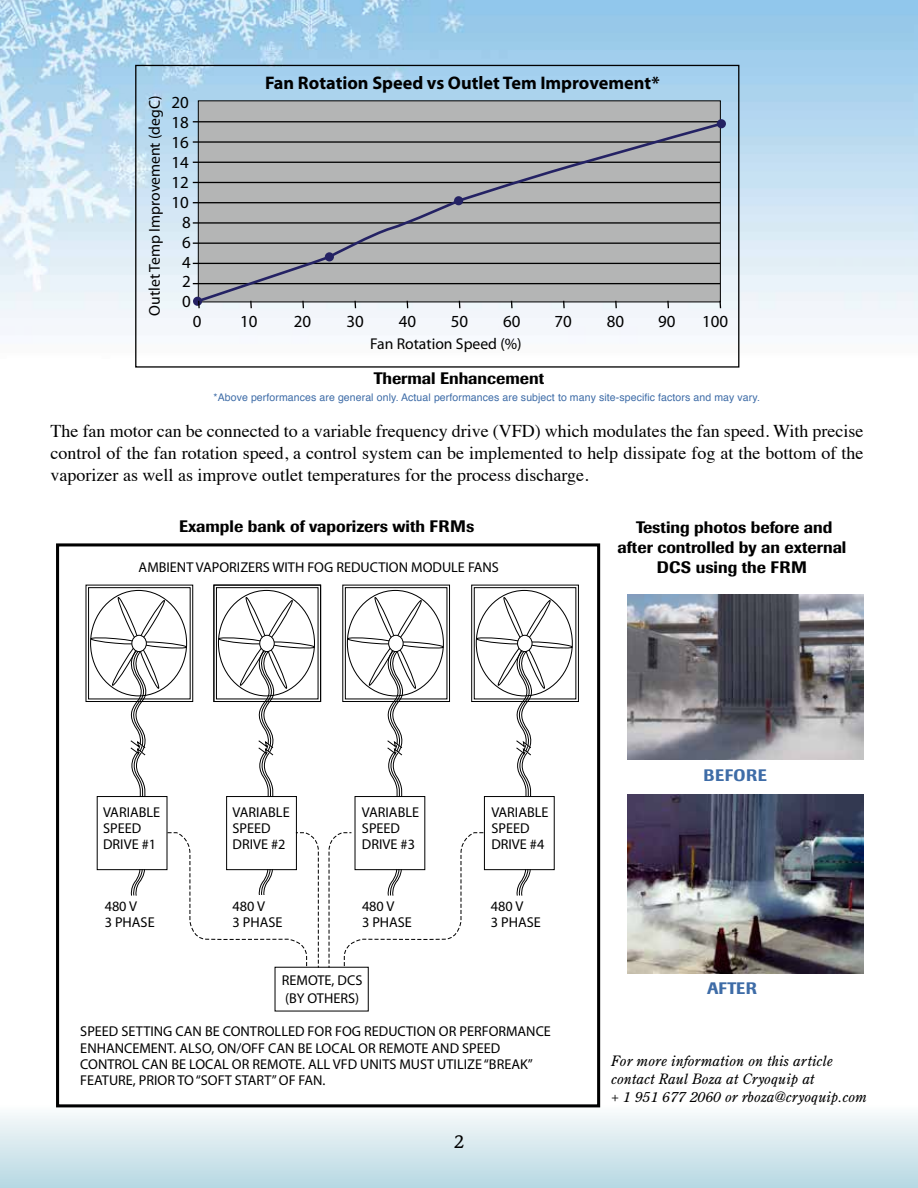
<style>
.page{position:relative;width:918px;height:1188px;background:#fff}
.page>*{position:absolute;margin:0;border:0;box-sizing:border-box;transform-origin:0 0}
.t1{font:700 18.3px "Myriad Pro";color:#000}
.t2{font:18px/21.6px "Times";color:#000;text-align:justify}
.t3{font:18px "Stone Informal";color:#000}
.t4{font:16.95px "Myriad Pro";color:#000}
.t5{font:500 16.5px/19.8px "Imago";color:#000;text-align:center}
.t6{font:500 16.5px "Imago";letter-spacing:.02em;color:#3e6ca7}
.t7{font:15.6px "Myriad Pro";color:#000}
.t8{font:14.25px/16.4px "Myriad Pro";color:#000}
.t9{font:italic 14.25px/18px "Century Old Style Std";letter-spacing:.01em;color:#000}
.t10{font:10.5px "Helvetica";letter-spacing:.01em;color:#3e6ca7}
</style>
<div class="page">
<img style="left:0;top:0;width:918px;height:335px">
<svg style="left:135px;top:65px;width:605px;height:303px"></svg>
<div style="left:0;top:1104px;width:918px;height:84px;background:linear-gradient(to bottom,#fcfcfc,#b6d8e2)"></div>
<div style="left:214px;top:585px;width:107px;height:117px;border:1px solid #000"></div>
<div style="left:216px;top:587px;width:102px;height:112px;border:1px solid #000"></div>
<svg style="left:218px;top:596px;width:96px;height:200px"></svg>
<div style="left:342px;top:585px;width:108px;height:117px;border:1px solid #000"></div>
<div style="left:345px;top:587px;width:102px;height:112px;border:1px solid #000"></div>
<svg style="left:347px;top:596px;width:96px;height:202px"></svg>
<div style="left:471px;top:585px;width:108px;height:117px;border:1px solid #000"></div>
<div style="left:474px;top:587px;width:102px;height:112px;border:1px solid #000"></div>
<svg style="left:516px;top:870px;width:15px;height:26px"></svg>
<svg style="left:476px;top:596px;width:96px;height:202px"></svg>
<div style="left:86px;top:585px;width:107px;height:117px;border:1px solid #000"></div>
<div style="left:88px;top:587px;width:103px;height:112px;border:1px solid #000"></div>
<svg style="left:131px;top:870px;width:14px;height:26px"></svg>
<svg style="left:90px;top:596px;width:97px;height:202px"></svg>
<div style="left:226px;top:796px;width:71px;height:74px;border:1px solid #000"></div>
<div style="left:97px;top:796px;width:70px;height:74px;border:1px solid #000"></div>
<div style="left:484px;top:796px;width:71px;height:74px;border:1px solid #000"></div>
<div style="left:355px;top:796px;width:70px;height:74px;border:1px solid #000"></div>
<svg style="left:166px;top:832px;width:153px;height:136px"></svg>
<svg style="left:328px;top:832px;width:156px;height:135px"></svg>
<div style="left:56px;top:543px;width:544px;height:564px;border:3px solid #000"></div>
<img style="left:627px;top:595px;width:236px;height:165px">
<img style="left:627px;top:794px;width:236px;height:180px">
<p class="t7" style="left:145px;top:316px;width:222px;rotate:-90deg">Outlet Temp Improvement (degC)</p>
<p class="t4" style="left:171px;top:92px;width:19px">20</p>
<p class="t4" style="left:171px;top:112px;width:19px">18</p>
<p class="t4" style="left:171px;top:132px;width:19px">16</p>
<p class="t4" style="left:171px;top:152px;width:19px">14</p>
<p class="t4" style="left:171px;top:172px;width:19px">12</p>
<p class="t4" style="left:171px;top:192px;width:19px">10</p>
<p class="t4" style="left:182px;top:212px;width:10px">8</p>
<p class="t4" style="left:182px;top:231px;width:10px">6</p>
<p class="t4" style="left:182px;top:251px;width:10px">4</p>
<p class="t4" style="left:182px;top:271px;width:10px">2</p>
<p class="t4" style="left:182px;top:291px;width:10px">0</p>
<p class="t4" style="left:193px;top:311px;width:10px">0</p>
<p class="t1" style="left:265px;top:71px;width:396px">Fan Rotation Speed vs Outlet Tem Improvement*</p>
<p class="t4" style="left:240px;top:311px;width:19px">10</p>
<p class="t4" style="left:294px;top:311px;width:19px">20</p>
<p class="t4" style="left:346px;top:311px;width:19px">30</p>
<p class="t4" style="left:399px;top:311px;width:19px">40</p>
<p class="t4" style="left:451px;top:311px;width:19px">50</p>
<p class="t4" style="left:503px;top:311px;width:19px">60</p>
<p class="t4" style="left:554px;top:311px;width:19px">70</p>
<p class="t4" style="left:607px;top:311px;width:19px">80</p>
<p class="t4" style="left:658px;top:311px;width:19px">90</p>
<p class="t4" style="left:702px;top:311px;width:28px">100</p>
<p class="t7" style="left:370px;top:334px;width:153px">Fan Rotation Speed (%)</p>
<p class="t5" style="left:374px;top:368px;width:172px">Thermal Enhancement</p>
<p class="t10" style="left:214px;top:389px;width:548px">*Above performances are general only. Actual performances are subject to many site-specific factors and may vary.</p>
<p class="t2" style="left:51px;top:419px;width:814px">The fan motor can be connected to a variable frequency drive (VFD) which modulates the fan speed. With precise control of the fan rotation speed, a control system can be implemented to help dissipate fog at the bottom of the vaporizer as well as improve outlet temperatures for the process discharge.</p>
<p class="t5" style="left:179px;top:517px;width:297px">Example bank of vaporizers with FRMs</p>
<p class="t8" style="left:139px;top:558px;width:362px">AMBIENT VAPORIZERS WITH FOG REDUCTION MODULE FANS</p>
<p class="t5" style="left:618px;top:518px;width:230px">Testing photos before and after controlled by an external<br>DCS using the FRM</p>
<p class="t8" style="left:103px;top:804px;width:59px">VARIABLE<br>SPEED<br>DRIVE #1</p>
<p class="t8" style="left:491px;top:804px;width:59px">VARIABLE<br>SPEED<br>DRIVE #4</p>
<p class="t8" style="left:233px;top:804px;width:59px">VARIABLE<br>SPEED<br>DRIVE #2</p>
<p class="t8" style="left:362px;top:804px;width:59px">VARIABLE<br>SPEED<br>DRIVE #3</p>
<p class="t8" style="left:105px;top:898px;width:52px">480 V<br>3 PHASE</p>
<p class="t8" style="left:362px;top:898px;width:52px">480 V<br>3 PHASE</p>
<p class="t8" style="left:491px;top:898px;width:52px">480 V<br>3 PHASE</p>
<p class="t8" style="left:233px;top:898px;width:52px">480 V<br>3 PHASE</p>
<p class="t8" style="left:282px;top:970px;width:82px;line-height:18.3px">REMOTE, DCS (BY OTHERS)</p>
<p class="t8" style="left:80px;top:1023px;width:472px">SPEED SETTING CAN BE CONTROLLED FOR FOG REDUCTION OR PERFORMANCE ENHANCEMENT. ALSO, ON/OFF CAN BE LOCAL OR REMOTE AND SPEED CONTROL CAN BE LOCAL OR REMOTE. ALL VFD UNITS MUST UTILIZE “BREAK” FEATURE, PRIOR TO “SOFT START” OF FAN.</p>
<p class="t3" style="left:454px;top:1131px;width:12px">2</p>
<p class="t6" style="left:703px;top:765px;width:65px">BEFORE</p>
<p class="t6" style="left:707px;top:978px;width:51px">AFTER</p>
<p class="t9" style="left:611px;top:1052px;width:257px">For more information on this article contact Raul Boza at Cryoquip at<br>+ 1 951 677 2060 or rboza@cryoquip.com</p>
</div>
